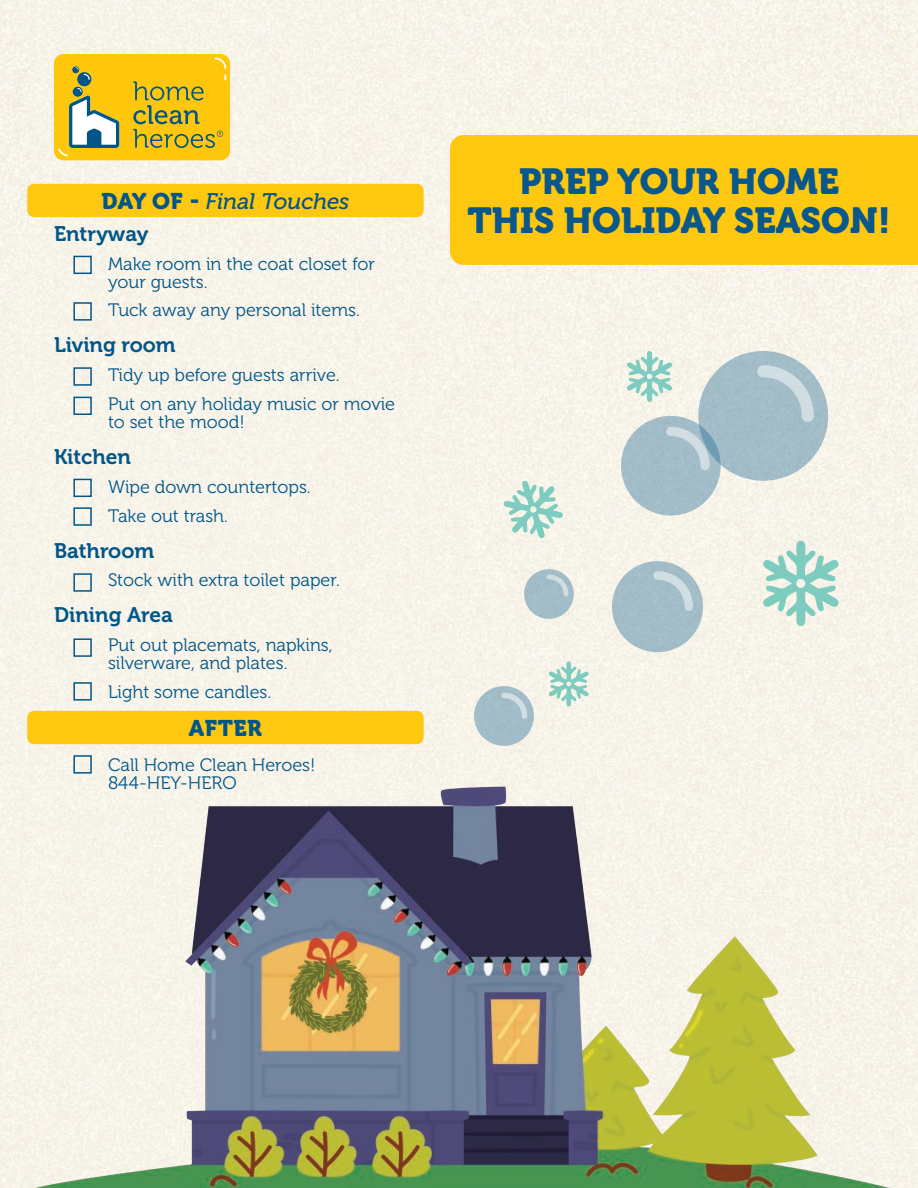
<style>
.page{position:relative;width:918px;height:1188px;background:#fff}
.page>*{position:absolute;margin:0;border:0;box-sizing:border-box;transform-origin:0 0}
.t1{font:36px/39px "Museo 900";color:#0a578b;text-align:center}
.t2{font:italic 22.5px "Museo 500";color:#005689}
.t3{font:22.5px "Museo 900";letter-spacing:.02em;color:#005689}
.t4{font:21px "Museo 700";color:#005689}
.t5{font:18px/18px "Museo 300";color:#005689}
.s1{font-family:"Museo 900";font-style:normal}
</style>
<div class="page">
<div style="left:0;top:0;width:918px;height:761px;background:#f7f3e9"></div>
<div style="left:27px;top:184px;width:397px;height:33px;background:#fec710;border-radius:7px"></div>
<div style="left:450px;top:135px;width:468px;height:130px;background:#fec710"></div>
<div style="left:27px;top:711px;width:397px;height:33px;background:#fec710;border-radius:7px"></div>
<div style="left:54px;top:54px;width:176px;height:106px;background:#fec70c;border-radius:9px"></div>
<div style="left:77px;top:72px;width:14px;height:14px;background:#005689;border-radius:50%"></div>
<svg style="left:72px;top:66px;width:7px;height:7px"></svg>
<svg style="left:84px;top:74px;width:6px;height:6px"></svg>
<svg style="left:58px;top:87px;width:61px;height:70px"></svg>
<svg style="left:133px;top:57px;width:94px;height:91px"></svg>
<div style="left:73px;top:256px;width:19px;height:18px;border:2px solid #005689"></div>
<div style="left:73px;top:302px;width:19px;height:19px;border:2px solid #005689"></div>
<div style="left:73px;top:367px;width:19px;height:19px;border:2px solid #005689"></div>
<div style="left:73px;top:397px;width:19px;height:18px;border:2px solid #005689"></div>
<div style="left:73px;top:479px;width:19px;height:18px;border:2px solid #005689"></div>
<div style="left:73px;top:507px;width:19px;height:19px;border:2px solid #005689"></div>
<div style="left:73px;top:573px;width:19px;height:19px;border:2px solid #005689"></div>
<div style="left:73px;top:638px;width:19px;height:19px;border:2px solid #005689"></div>
<div style="left:73px;top:682px;width:19px;height:19px;border:2px solid #005689"></div>
<div style="left:73px;top:755px;width:19px;height:19px;border:2px solid #005689"></div>
<img style="left:0;top:761px;width:918px;height:427px">
<div style="left:698px;top:351px;width:130px;height:130px;background:#a2bdc8;border-radius:50%"></div>
<svg style="left:757px;top:365px;width:57px;height:57px"></svg>
<div style="left:621px;top:416px;width:100px;height:100px;background:#a2bdc7;border-radius:50%"></div>
<svg style="left:666px;top:427px;width:44px;height:43px"></svg>
<div style="left:612px;top:561px;width:91px;height:91px;background:#a2bdc8;border-radius:50%"></div>
<svg style="left:653px;top:571px;width:40px;height:40px"></svg>
<div style="left:524px;top:569px;width:50px;height:50px;background:#a2bdc8;border-radius:50%"></div>
<svg style="left:547px;top:575px;width:21px;height:21px"></svg>
<div style="left:474px;top:686px;width:60px;height:60px;background:#a2bdc8;border-radius:50%"></div>
<svg style="left:501px;top:693px;width:26px;height:26px"></svg>
<svg style="left:503px;top:479px;width:61px;height:60px;background:#c9e4d9"></svg>
<svg style="left:626px;top:351px;width:47px;height:51px;background:#c4e2d7"></svg>
<svg style="left:548px;top:661px;width:42px;height:46px;background:#c6e3d8"></svg>
<svg style="left:761px;top:540px;width:79px;height:86px;background:#c4e2d7"></svg>
<p class="t2" style="left:102px;top:189px;width:249px"><span class="s1">DAY OF -</span> Final Touches</p>
<p class="t4" style="left:54px;top:222px;width:96px">Entryway</p>
<p class="t5" style="left:108px;top:255px;width:269px">Make room in the coat closet for your guests.</p>
<p class="t5" style="left:108px;top:302px;width:253px">Tuck away any personal items.</p>
<p class="t4" style="left:54px;top:333px;width:123px">Living room</p>
<p class="t5" style="left:108px;top:361px;width:289px;line-height:28.8px">Tidy up before guests arrive.<br>Put on any holiday music or movie</p>
<p class="t5" style="left:108px;top:413px;width:138px">to set the mood!</p>
<p class="t4" style="left:54px;top:445px;width:79px">Kitchen</p>
<p class="t5" style="left:108px;top:473px;width:204px;line-height:28.8px">Wipe down countertops.<br>Take out trash.</p>
<p class="t4" style="left:54px;top:539px;width:102px">Bathroom</p>
<p class="t5" style="left:108px;top:572px;width:233px">Stock with extra toilet paper.</p>
<p class="t4" style="left:54px;top:603px;width:121px">Dining Area</p>
<p class="t5" style="left:108px;top:636px;width:226px">Put out placemats, napkins, silverware, and plates.</p>
<p class="t5" style="left:108px;top:683px;width:165px">Light some candles.</p>
<p class="t3" style="left:189px;top:715px;width:74px">AFTER</p>
<p class="t5" style="left:108px;top:756px;width:209px">Call Home Clean Heroes!<br>844-HEY-HERO</p>
<h1 class="t1" style="left:467px;top:162px;width:425px">PREP YOUR HOME<br>THIS HOLIDAY SEASON!</h1>
</div>
